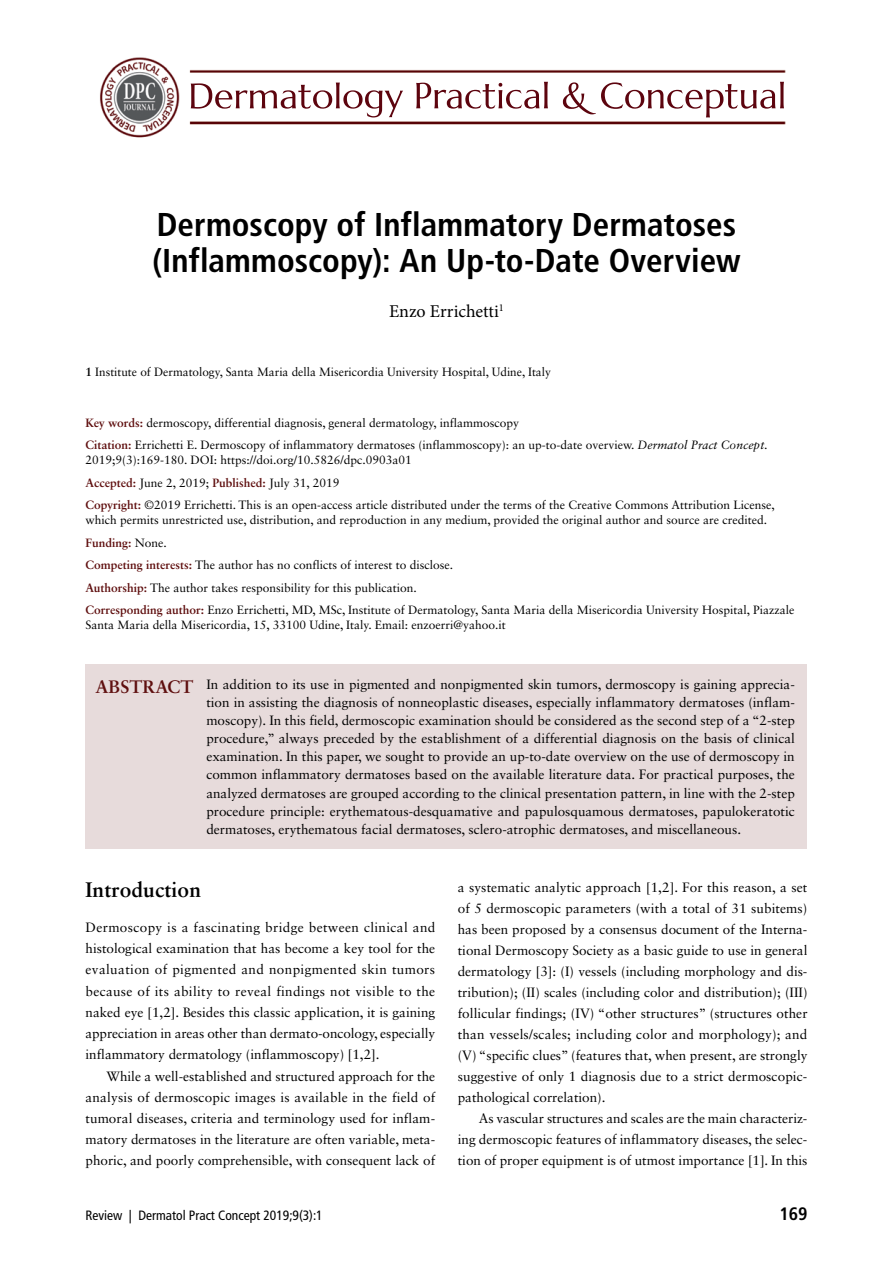
<style>
.page{position:relative;width:893px;height:1263px;background:#fff}
.page>*{position:absolute;margin:0;border:0;box-sizing:border-box;transform-origin:0 0}
._1-T1{font:700 condensed 33px/36px "Frutiger LT Std";letter-spacing:.005em;color:#000}
.t1{font:700 21px "Sabon LT Std";letter-spacing:.005em;color:#000}
._2-A{font:18px "Minion Pro";color:#000}
.ABSTRACT_head{font:700 18px "Sabon LT Std";color:#5f0f0f}
.t2{font:700 condensed 18px "Frutiger LT Std";color:#000}
._7_Abstract_FL{font:13.5px/21px "Sabon LT Std";color:#000;text-align:justify}
.FL{font:13.5px/21.1px "Sabon LT Std";color:#000;text-align:justify}
.t3{font:condensed 13.5px "Frutiger LT Std";color:#000}
._5_KeyWords__Copyrig{font:12px/15px "Sabon LT Std";color:#000}
._3-Author_info{font:12px "Sabon LT Std";color:#000}
._4_Keywords__etc___1{font:12px "Sabon LT Std";color:#000}
._5_KeyWords__Copyrig-2{font:700 12px "Sabon LT Std";color:#5f0f0f}
.s1{font-weight:700}
.s2{font-weight:700;color:#5f0f0f}
.s3{font-style:italic}
.s4{font-weight:400;color:#000}
</style>
<div class="page">
<img style="left:100px;top:57px;width:686px;height:81px">
<div style="left:85px;top:664px;width:722px;height:184px;background:#e7dbdb"></div>
<p class="_1-T1" style="left:152px;top:207px;width:590px">Dermoscopy of Inflammatory Dermatoses (Inflammoscopy): An Up-to-Date Overview</p>
<p class="_2-A" style="left:389px;top:299px;width:116px">Enzo Errichetti<sup>1</sup></p>
<p class="_3-Author_info" style="left:86px;top:364px;width:467px"><span class="s1">1</span> Institute of Dermatology, Santa Maria della Misericordia University Hospital, Udine, Italy</p>
<p class="_4_Keywords__etc___1" style="left:86px;top:415px;width:435px"><span class="s2">Key words:</span> dermoscopy, differential diagnosis, general dermatology, inflammoscopy</p>
<p class="_5_KeyWords__Copyrig" style="left:86px;top:437px;width:684px"><span class="s2">Citation:</span> Errichetti E. Dermoscopy of inflammatory dermatoses (inflammoscopy): an up-to-date overview. <span class="s3">Dermatol Pract Concept.<br></span>2019;9(3):169-180. DOI: https://doi.org/10.5826/dpc.0903a01</p>
<p class="_5_KeyWords__Copyrig" style="left:86px;top:475px;width:255px"><span class="s2">Accepted:</span> June 2, 2019; <span class="s2">Published:</span> July 31, 2019</p>
<p class="_5_KeyWords__Copyrig" style="left:86px;top:497px;width:691px"><span class="s2">Copyright:</span> ©2019 Errichetti. This is an open-access article distributed under the terms of the Creative Commons Attribution License, which permits unrestricted use, distribution, and reproduction in any medium, provided the original author and source are credited.</p>
<p class="_5_KeyWords__Copyrig-2" style="left:86px;top:535px;width:83px">Funding: <span class="s4">None.</span></p>
<p class="_5_KeyWords__Copyrig" style="left:86px;top:557px;width:369px"><span class="s2">Competing interests:</span> The author has no conflicts of interest to disclose.</p>
<p class="_5_KeyWords__Copyrig" style="left:86px;top:580px;width:333px"><span class="s2">Authorship:</span> The author takes responsibility for this publication.</p>
<p class="_5_KeyWords__Copyrig" style="left:86px;top:602px;width:710px"><span class="s2">Corresponding author:</span> Enzo Errichetti, MD, MSc, Institute of Dermatology, Santa Maria della Misericordia University Hospital, Piazzale<br>Santa Maria della Misericordia, 15, 33100 Udine, Italy. Email: enzoerri@yahoo.it</p>
<p class="ABSTRACT_head" style="left:95px;top:675px;width:100px">ABSTRACT</p>
<p class="_7_Abstract_FL" style="left:206px;top:676px;width:590px;line-height:18px">In addition to its use in pigmented and nonpigmented skin tumors, dermoscopy is gaining apprecia&shy;tion in assisting the diagnosis of nonneoplastic diseases, especially inflammatory dermatoses (inflam&shy;moscopy). In this field, dermoscopic examination should be considered as the second step of a “2-step procedure,” always preceded by the establishment of a differential diagnosis on the basis of clinical examination. In this paper, we sought to provide an up-to-date overview on the use of dermoscopy in common inflammatory dermatoses based on the available literature data. For practical purposes, the analyzed dermatoses are grouped according to the clinical presentation pattern, in line with the 2-step procedure principle: erythematous-desquamative and papulosquamous dermatoses, papulokeratotic dermatoses, erythematous facial dermatoses, sclero-atrophic dermatoses, and miscellaneous.</p>
<h1 class="t1" style="left:86px;top:877px;width:117px">Introduction</h1>
<p class="FL" style="left:86px;top:916px;width:351px">Dermoscopy is a fascinating bridge between clinical and histological examination that has become a key tool for the evaluation of pigmented and nonpigmented skin tumors because of its ability to reveal findings not visible to the naked eye [1,2]. Besides this classic application, it is gaining appreciation in areas other than dermato-oncology, especially inflammatory dermatology (inflammoscopy) [1,2].</p>
<p class="_7_Abstract_FL" style="left:86px;top:1065px;width:351px;text-indent:21px">While a well-established and structured approach for the analysis of dermoscopic images is available in the field of tumoral diseases, criteria and terminology used for inflam&shy;matory dermatoses in the literature are often variable, meta&shy;phoric, and poorly comprehensible, with consequent lack of</p>
<p class="_7_Abstract_FL" style="left:458px;top:876px;width:351px">a systematic analytic approach [1,2]. For this reason, a set of 5 dermoscopic parameters (with a total of 31 subitems) has been proposed by a consensus document of the Interna&shy;tional Dermoscopy Society as a basic guide to use in general dermatology [3]: (I) vessels (including morphology and dis&shy;tribution); (II) scales (including color and distribution); (III) follicular findings; (IV) “other structures” (structures other than vessels/scales; including color and morphology); and (V) “specific clues” (features that, when present, are strongly suggestive of only 1 diagnosis due to a strict dermoscopic&shy;pathological correlation).</p>
<p class="_7_Abstract_FL" style="left:458px;top:1108px;width:351px;text-indent:21px">As vascular structures and scales are the main characteriz&shy;ing dermoscopic features of inflammatory diseases, the selec&shy;tion of proper equipment is of utmost importance [1]. In this</p>
<p class="t3" style="left:86px;top:1208px;width:239px">Review | Dermatol Pract Concept 2019;9(3):1</p>
<h3 class="t2" style="left:779px;top:1203px;width:30px">169</h3>
</div>
